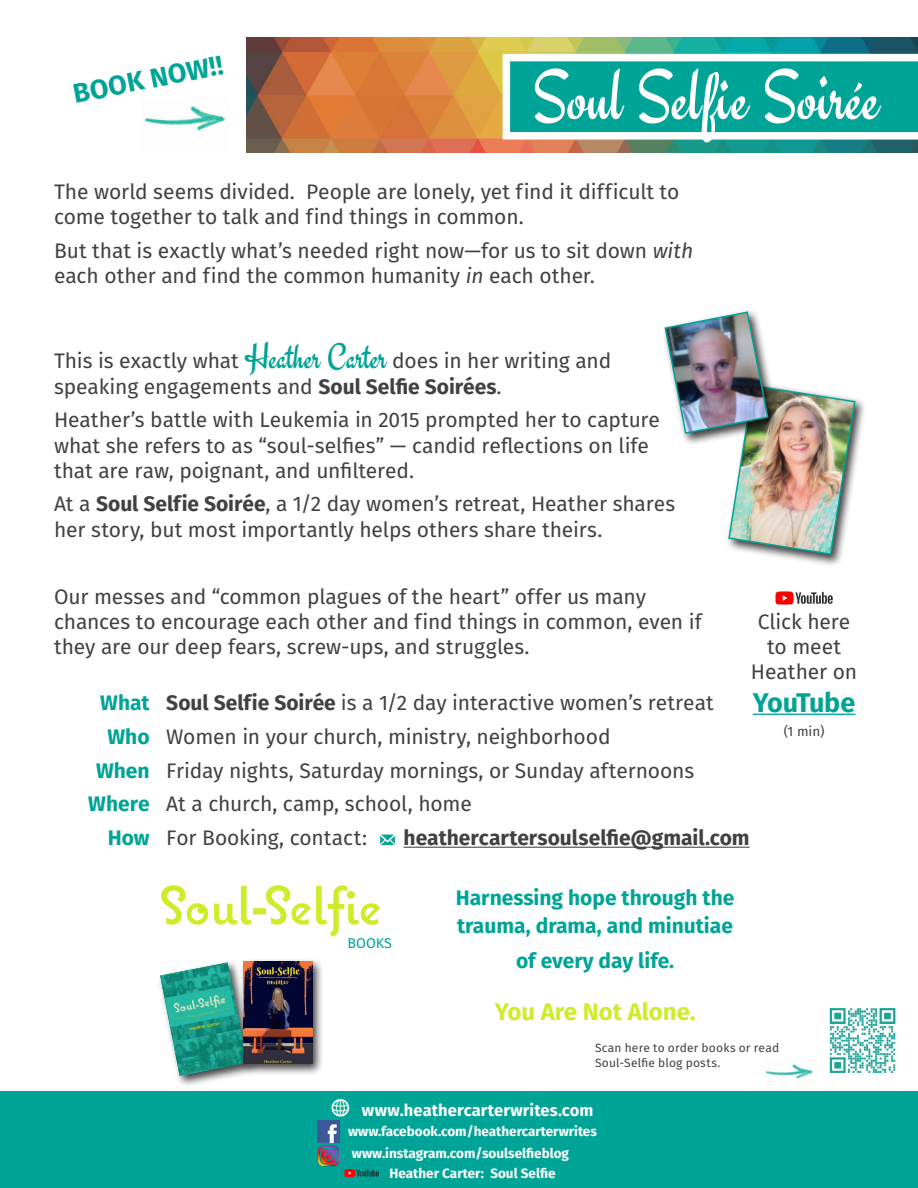
<style>
.page{position:relative;width:918px;height:1188px;background:#fff}
.page>*{position:absolute;margin:0;border:0;box-sizing:border-box;transform-origin:0 0}
.t1{font:72px "Engagement";letter-spacing:-.005em;color:#fff}
.t2{font:700 27px "Fira Sans";letter-spacing:-.035em;color:#00a497}
.t3{font:700 24px "Fira Sans";color:#ccee2a}
.t4{font:21px/25.2px "Fira Sans";letter-spacing:-.005em;color:#414042}
.t5{font:700 21px/33.8px "Fira Sans";color:#00a497;text-align:right}
.t6{font:700 16.5px "Fira Sans";letter-spacing:.005em;color:#fff}
.t7{font:14.25px "Fira Sans";color:#00a497}
.t8{font:700 13.5px "Fira Sans";color:#fff}
.t9{font:13.5px "Fira Sans";color:#414042}
.t10{font:12px/14.4px "Fira Sans";letter-spacing:.015em;color:#414042}
.s1{font-style:italic}
.s2{font-family:"Engagement";font-size:36px;color:#00a497}
.s3{font-weight:700}
.s4{font-family:"Modern Pictograms";color:#00a497}
.s5{font-family:"Modern Pictograms";font-weight:400;font-size:27px}
</style>
<div class="page">
<div style="left:157px;top:959px;width:101px;height:128px;background:#000;opacity:.75"></div>
<img style="left:160px;top:963px;width:79px;height:113px">
<div style="left:239px;top:958px;width:85px;height:118px;background:#000;opacity:.75"></div>
<img style="left:244px;top:962px;width:68px;height:102px">
<svg style="left:161px;top:885px;width:219px;height:52px"></svg>
<img style="left:246px;top:37px;width:672px;height:115px">
<svg style="left:503px;top:54px;width:415px;height:86px"></svg>
<div style="left:725px;top:381px;width:142px;height:185px;background:#000;opacity:.75"></div>
<img style="left:766px;top:1064px;width:47px;height:15px">
<img style="left:829px;top:1008px;width:67px;height:65px">
<div style="left:0;top:1092px;width:918px;height:96px;background:#00a497"></div>
<img style="left:664px;top:311px;width:192px;height:245px">
<img style="left:345px;top:1169px;width:33px;height:8px">
<img style="left:318px;top:1145px;width:21px;height:22px">
<img style="left:318px;top:1120px;width:21px;height:22px">
<hr style="left:753px;top:714px;width:102px;height:1px;background:#00a497">
<img style="left:144px;top:106px;width:82px;height:25px">
<hr style="left:404px;top:847px;width:346px;height:1px;background:#414042">
<img style="left:776px;top:591px;width:56px;height:14px">
<p class="t2" style="left:69px;top:71px;width:154px;rotate:-11deg">BOOK NOW!!</p>
<h1 class="t1" style="left:532px;top:54px;width:350px">Soul Selfie Soirée</h1>
<p class="t4" style="left:54px;top:178px;width:627px">The world seems divided. People are lonely, yet find it difficult to come together to talk and find things in common.</p>
<p class="t4" style="left:54px;top:237px;width:641px">But that is exactly what’s needed right now—for us to sit down <span class="s1">with </span>each other and find the common humanity <span class="s1">in</span> each other.</p>
<p class="t4" style="left:54px;top:348px;width:559px">This is exactly what <span class="s2">Heather Carter</span> does in her writing and speaking engagements and <span class="s3">Soul Selfie Soirées</span>.</p>
<p class="t4" style="left:54px;top:407px;width:608px">Heather’s battle with Leukemia in 2015 prompted her to capture what she refers to as “soul-selfies” — candid reflections on life that are raw, poignant, and unfiltered.</p>
<p class="t4" style="left:54px;top:491px;width:623px">At a <span class="s3">Soul Selfie Soirée</span>, a 1/2 day women’s retreat, Heather shares her story, but most importantly helps others share theirs.</p>
<p class="t4" style="left:54px;top:584px;width:649px">Our messes and “common plagues of the heart” offer us many chances to encourage each other and find things in common, even if they are our deep fears, screw-ups, and struggles.</p>
<p class="t4" style="left:751px;top:608px;width:108px;text-align:center">Click here to meet<br>Heather on</p>
<p class="t2" style="left:753px;top:679px;width:104px">YouTube</p>
<p class="t9" style="left:784px;top:721px;width:42px">(1 min)</p>
<p class="t4" style="left:166px;top:686px;width:585px;line-height:33.8px"><span class="s3">Soul Selfie Soirée</span> is a 1/2 day interactive women’s retreat Women in your church, ministry, neighborhood<br>Friday nights, Saturday mornings, or Sunday afternoons<br>At a church, camp, school, home<br>For Booking, contact: <span class="s4">m</span> <span class="s3">heathercartersoulselfie@gmail.com</span></p>
<p class="t5" style="left:88px;top:685px;width:63px">What<br>Who<br>When<br>Where<br>How</p>
<p class="t7" style="left:348px;top:933px;width:46px">BOOKS</p>
<p class="t5" style="left:456px;top:882px;width:280px;line-height:28px;text-align:left">Harnessing hope through the trauma, drama, and minutiae</p>
<p class="t5" style="left:516px;top:943px;width:160px">of every day life.</p>
<p class="t3" style="left:495px;top:992px;width:202px">You Are Not Alone.</p>
<p class="t10" style="left:595px;top:1041px;width:186px">Scan here to order books or read<br>Soul-Selfie blog posts.</p>
<p class="t6" style="left:330px;top:1096px;width:264px"><span class="s5">w</span> www.heathercarterwrites.com</p>
<p class="t8" style="left:348px;top:1120px;width:250px">www.facebook.com/heathercarterwrites</p>
<p class="t8" style="left:390px;top:1162px;width:168px">Heather Carter: Soul Selfie</p>
<p class="t8" style="left:352px;top:1142px;width:219px">www.instagram.com/soulselfieblog</p>
</div>
